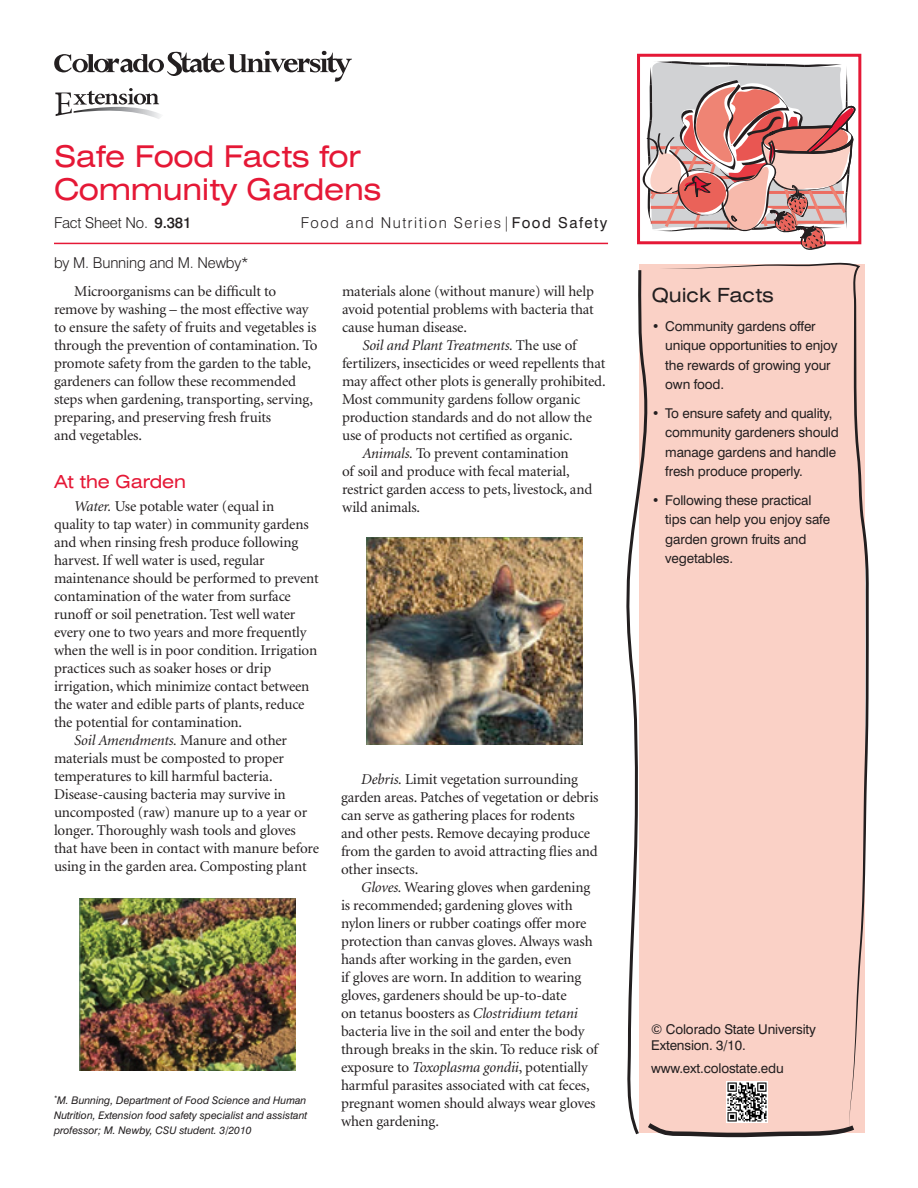
<style>
.page{position:relative;width:918px;height:1188px;background:#fff}
.page>*{position:absolute;margin:0;border:0;box-sizing:border-box;transform-origin:0 0}
.t1{font:expanded 30px/33px "Swiss 721 BT";letter-spacing:-.01em;color:#e51836}
.QF_subhead{font:expanded 19.5px "Swiss 721 BT";color:#231f20}
.subhead_1{font:expanded 18px "Swiss 721 BT";letter-spacing:-.01em;color:#e51836}
.body{font:15px/18px "Minion";letter-spacing:-.01em;color:#231f20}
.series___category{font:300 15px "Swiss 721 BT";letter-spacing:.1em;color:#231f20}
.author{font:300 15px "Swiss 721 BT";letter-spacing:-.01em;color:#231f20}
.series___category-2{font:300 15px "Swiss 721 BT";letter-spacing:-.01em;color:#231f20}
.QF_text_bulleted{font:13.5px/19.5px "Swiss 721 BT";letter-spacing:-.01em;color:#231f20}
.copyright{font:13.5px/16.5px "Swiss 721 BT";letter-spacing:-.01em;color:#231f20}
.Web_address{font:13.5px "Swiss 721 BT";letter-spacing:-.01em;color:#231f20}
.author_info{font:italic 10.5px/15px "Swiss 721 BT";color:#231f20;text-align:justify}
.s1{font-weight:500}
.s2{font-weight:400}
.s3{font-style:italic}
</style>
<div class="page">
<hr style="left:54px;top:243px;width:554px;height:1px;background:#e51836">
<svg style="left:54px;top:51px;width:298px;height:31px"></svg>
<svg style="left:55px;top:88px;width:106px;height:31px"></svg>
<div style="left:637px;top:54px;width:224px;height:190px;border:3px solid #e51836"></div>
<svg style="left:659px;top:263px;width:210px;height:868px;fill:#fad1c6"></svg>
<svg style="left:626px;top:267px;width:233px;height:871px;background:#f5cfc5"></svg>
<svg style="left:637px;top:61px;width:223px;height:189px"></svg>
<img style="left:727px;top:1082px;width:40px;height:41px">
<img style="left:367px;top:538px;width:215px;height:207px">
<img style="left:80px;top:899px;width:216px;height:172px">
<p class="t1" style="left:54px;top:139px;width:329px">Safe Food Facts for<br>Community Gardens</p>
<p class="series___category-2" style="left:54px;top:214px;width:139px">Fact Sheet No. <span class="s1">9.381</span></p>
<p class="series___category" style="left:301px;top:214px;width:308px">Food and Nutrition Series|<span class="s2">Food Safety</span></p>
<p class="author" style="left:54px;top:254px;width:196px">by M. Bunning and M. Newby*</p>
<p class="body" style="left:54px;top:283px;width:265px;text-indent:20px">Microorganisms can be difficult to remove by washing – the most effective way to ensure the safety of fruits and vegetables is through the prevention of contamination. To promote safety from the garden to the table, gardeners can follow these recommended steps when gardening, transporting, serving, preparing, and preserving fresh fruits<br>and vegetables.</p>
<p class="subhead_1" style="left:54px;top:471px;width:133px">At the Garden</p>
<p class="body" style="left:54px;top:498px;width:266px;text-indent:20px"><span class="s3">Water.</span> Use potable water (equal in<br>quality to tap water) in community gardens and when rinsing fresh produce following harvest. If well water is used, regular maintenance should be performed to prevent contamination of the water from surface runoff or soil penetration. Test well water every one to two years and more frequently when the well is in poor condition. Irrigation practices such as soaker hoses or drip irrigation, which minimize contact between the water and edible parts of plants, reduce the potential for contamination.</p>
<p class="body" style="left:54px;top:732px;width:267px;text-indent:20px"><span class="s3">Soil Amendments.</span> Manure and other materials must be composted to proper temperatures to kill harmful bacteria.<br>Disease-causing bacteria may survive in uncomposted (raw) manure up to a year or longer. Thoroughly wash tools and gloves that have been in contact with manure before using in the garden area. Composting plant</p>
<p class="body" style="left:342px;top:283px;width:253px;text-align:justify">materials alone (without manure) will help avoid potential problems with bacteria that cause human disease.</p>
<p class="body" style="left:342px;top:337px;width:265px;text-indent:20px"><span class="s3">Soil and Plant Treatments.</span> The use of fertilizers, insecticides or weed repellents that may affect other plots is generally prohibited.<br>Most community gardens follow organic production standards and do not allow the use of products not certified as organic.</p>
<p class="body" style="left:342px;top:445px;width:252px;text-indent:20px"><span class="s3">Animals.</span> To prevent contamination<br>of soil and produce with fecal material, restrict garden access to pets, livestock, and wild animals.</p>
<p class="body" style="left:341px;top:771px;width:259px;text-indent:20px"><span class="s3">Debris.</span> Limit vegetation surrounding garden areas. Patches of vegetation or debris can serve as gathering places for rodents and other pests. Remove decaying produce from the garden to avoid attracting flies and other insects.</p>
<p class="body" style="left:341px;top:879px;width:258px;text-indent:20px"><span class="s3">Gloves.</span> Wearing gloves when gardening is recommended; gardening gloves with nylon liners or rubber coatings offer more protection than canvas gloves. Always wash hands after working in the garden, even<br>if gloves are worn. In addition to wearing gloves, gardeners should be up-to-date<br>on tetanus boosters as <span class="s3">Clostridium tetani </span>bacteria live in the soil and enter the body through breaks in the skin. To reduce risk of exposure to <span class="s3">Toxoplasma gondii</span>, potentially harmful parasites associated with cat feces, pregnant women should always wear gloves when gardening.</p>
<p class="author_info" style="left:54px;top:1093px;width:255px"><sup>*</sup>M. Bunning, Department of Food Science and Human Nutrition, Extension food safety specialist and assistant professor; M. Newby, CSU student. 3/2010</p>
<p class="QF_subhead" style="left:652px;top:284px;width:124px">Quick Facts</p>
<p class="QF_text_bulleted" style="left:665px;top:316px;width:174px;text-indent:-14px">• Community gardens offer unique opportunities to enjoy the rewards of growing your own food.</p>
<p class="QF_text_bulleted" style="left:665px;top:403px;width:175px;text-indent:-14px">• To ensure safety and quality, community gardeners should manage gardens and handle fresh produce properly.</p>
<p class="QF_text_bulleted" style="left:665px;top:490px;width:166px;text-indent:-14px">• Following these practical tips can help you enjoy safe garden grown fruits and vegetables.</p>
<p class="copyright" style="left:651px;top:1020px;width:166px">© Colorado State University<br>Extension. 3/10.</p>
<p class="Web_address" style="left:651px;top:1060px;width:134px">www.ext.colostate.edu</p>
</div>
